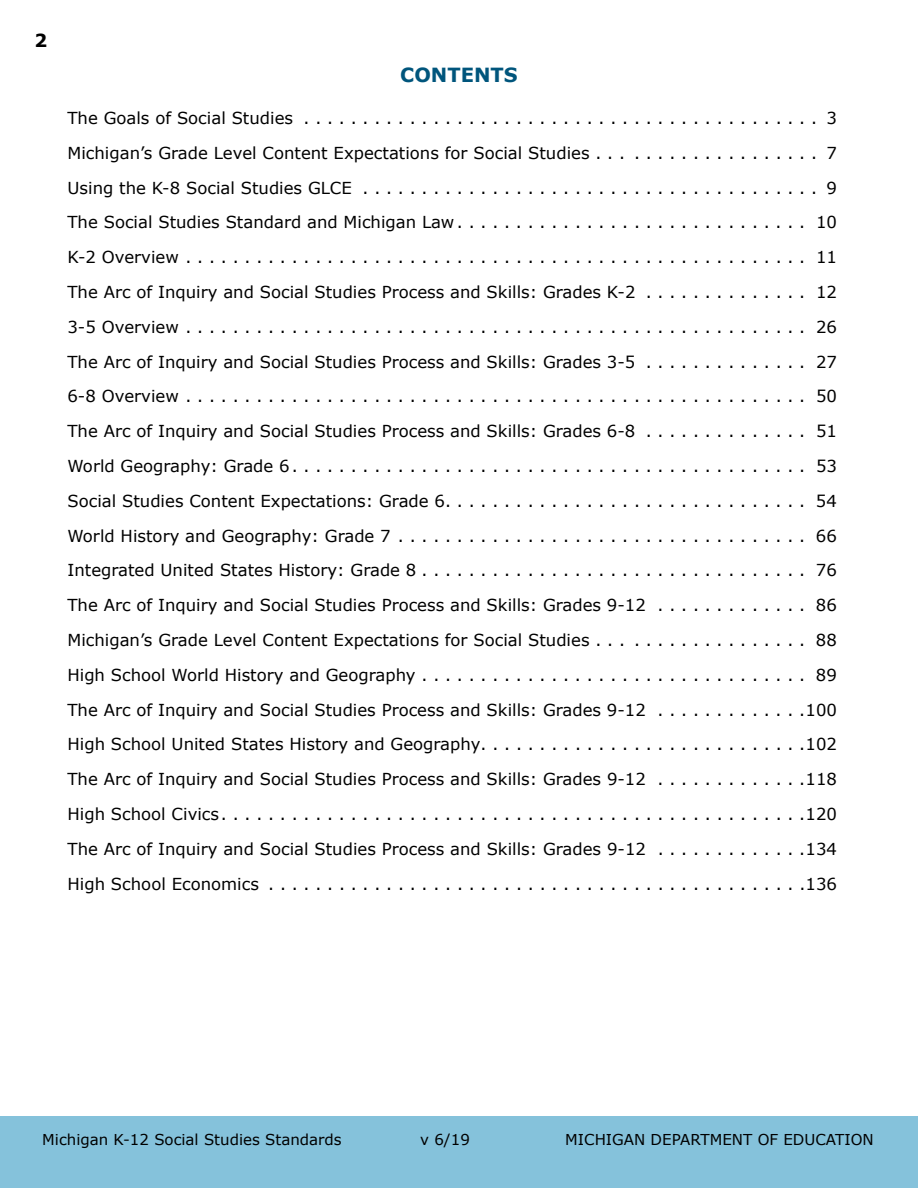
<style>
.page{position:relative;width:918px;height:1188px;background:#fff}
.page>*{position:absolute;margin:0;border:0;box-sizing:border-box;transform-origin:0 0}
.t1{font:700 19.5px "Verdana";color:#00557c}
.t2{font:700 18px "Verdana";color:#000}
.t3{font:16.5px "Verdana";color:#000}
.t4{font:15px "Verdana";color:#000}
</style>
<div class="page">
<div style="left:0;top:1116px;width:918px;height:72px;background:#85c2db"></div>
<p class="t2" style="left:34px;top:29px;width:14px">2</p>
<p class="t1" style="left:400px;top:63px;width:119px">CONTENTS</p>
<p class="t3" style="left:68px;top:107px;width:771px">The Goals of Social Studies ............................................ 3</p>
<p class="t3" style="left:68px;top:142px;width:771px">Michigan’s Grade Level Content Expectations for Social Studies . . . . . . . . . . . . . . . . . . . 7</p>
<p class="t3" style="left:67px;top:177px;width:771px">Using the K-8 Social Studies GLCE ....................................... 9</p>
<p class="t3" style="left:67px;top:212px;width:771px">The Social Studies Standard and Michigan Law . . . . . . . . . . . . . . . . . . . . . . . . . . . . . . 10</p>
<p class="t3" style="left:67px;top:247px;width:771px">K-2 Overview ..................................................... 11</p>
<p class="t3" style="left:67px;top:281px;width:771px">The Arc of Inquiry and Social Studies Process and Skills: Grades K-2 . . . . . . . . . . . . . . 12</p>
<p class="t3" style="left:67px;top:316px;width:771px">3-5 Overview ..................................................... 26</p>
<p class="t3" style="left:67px;top:351px;width:771px">The Arc of Inquiry and Social Studies Process and Skills: Grades 3-5 . . . . . . . . . . . . . . 27</p>
<p class="t3" style="left:67px;top:386px;width:771px">6-8 Overview ..................................................... 50</p>
<p class="t3" style="left:67px;top:421px;width:771px">The Arc of Inquiry and Social Studies Process and Skills: Grades 6-8 . . . . . . . . . . . . . . 51</p>
<p class="t3" style="left:67px;top:455px;width:771px">World Geography: Grade 6. ........................................... 53</p>
<p class="t3" style="left:67px;top:490px;width:771px">Social Studies Content Expectations: Grade 6. . . . . . . . . . . . . . . . . . . . . . . . . . . . . . . 54</p>
<p class="t3" style="left:67px;top:525px;width:771px">World History and Geography: Grade 7 ................................... 66</p>
<p class="t3" style="left:67px;top:560px;width:771px">Integrated United States History: Grade 8 ................................. 76</p>
<p class="t3" style="left:67px;top:595px;width:771px">The Arc of Inquiry and Social Studies Process and Skills: Grades 9-12 . . . . . . . . . . . . . 86</p>
<p class="t3" style="left:67px;top:629px;width:771px">Michigan’s Grade Level Content Expectations for Social Studies . . . . . . . . . . . . . . . . . . 88</p>
<p class="t3" style="left:67px;top:664px;width:771px">High School World History and Geography ................................. 89</p>
<p class="t3" style="left:67px;top:699px;width:771px">The Arc of Inquiry and Social Studies Process and Skills: Grades 9-12 . . . . . . . . . . . . .100</p>
<p class="t3" style="left:67px;top:734px;width:771px">High School United States History and Geography. . . . . . . . . . . . . . . . . . . . . . . . . . . .102</p>
<p class="t3" style="left:67px;top:769px;width:771px">The Arc of Inquiry and Social Studies Process and Skills: Grades 9-12 . . . . . . . . . . . . .118</p>
<p class="t3" style="left:68px;top:803px;width:771px">High School Civics. . . . . . . . . . . . . . . . . . . . . . . . . . . . . . . . . . . . . . . . . . . . . . . . . .120</p>
<p class="t3" style="left:68px;top:838px;width:771px">The Arc of Inquiry and Social Studies Process and Skills: Grades 9-12 . . . . . . . . . . . . .134</p>
<p class="t3" style="left:68px;top:873px;width:771px">High School Economics ..............................................136</p>
<p class="t4" style="left:42px;top:1130px;width:301px">Michigan K-12 Social Studies Standards</p>
<p class="t4" style="left:565px;top:1130px;width:310px">MICHIGAN DEPARTMENT OF EDUCATION</p>
</div>
